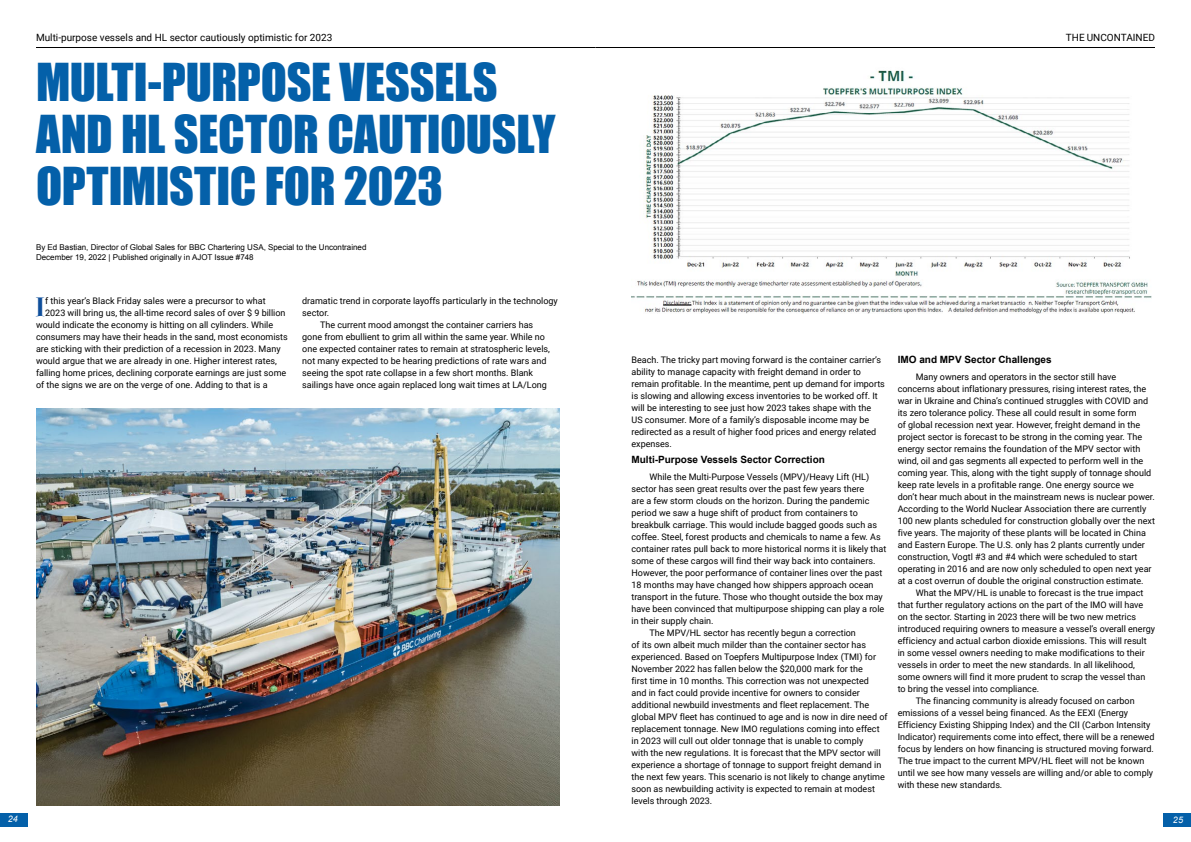
<style>
.page{position:relative;width:1191px;height:842px;background:#fff}
.page>*{position:absolute;margin:0;border:0;box-sizing:border-box;transform-origin:0 0}
.t1{font:48px/52px "Impact";letter-spacing:-.005em;color:#0460a9}
.t2{font:700 26.3px "Bodoni Svty Two ITCTT";color:#0f4f9b}
.t3{font:10px "Roboto";color:#000}
.t4{font:700 10px "Arial";color:#000}
.t5{font:9px/12px "Roboto";color:#000}
.t6{font:italic 9px "Arial";color:#fff}
.t7{font:8px/9.6px "Arial";color:#000}
</style>
<div class="page">
<hr style="left:36px;top:47px;width:559px;height:1px;background:#000">
<hr style="left:595px;top:47px;width:560px;height:1px;background:#000">
<img style="left:36px;top:409px;width:523px;height:397px">
<img style="left:631px;top:70px;width:521px;height:243px">
<div style="left:0;top:813px;width:27px;height:13px;background:#0460a9"></div>
<div style="left:1164px;top:813px;width:27px;height:13px;background:#0460a9"></div>
<p class="t3" style="left:36px;top:30px;width:298px">Multi-purpose vessels and HL sector cautiously optimistic for 2023</p>
<p class="t3" style="left:1066px;top:30px;width:91px">THE UNCONTAINED</p>
<h1 class="t1" style="left:36px;top:55px;width:521px">MULTI-PURPOSE VESSELS<br>AND HL SECTOR CAUTIOUSLY<br>OPTIMISTIC FOR 2023</h1>
<p class="t7" style="left:36px;top:243px;width:332px">By Ed Bastian, Director of Global Sales for BBC Chartering USA, Special to the Uncontrained<br>December 19, 2022 | Published originally in AJOT Issue #748</p>
<h2 class="t2" style="left:36px;top:285px;width:10px">I</h2>
<p class="t5" style="left:45px;top:294px;width:222px">f this year’s Black Friday sales were a precursor to what</p>
<p class="t5" style="left:302px;top:294px;width:257px">dramatic trend in corporate layoffs particularly in the technology</p>
<p class="t5" style="left:302px;top:306px;width:28px">sector.</p>
<p class="t5" style="left:320px;top:318px;width:214px">The current mood amongst the container carriers has</p>
<p class="t5" style="left:302px;top:330px;width:244px">gone from ebullient to grim all within the same year. While no</p>
<p class="t5" style="left:302px;top:342px;width:249px">one expected container rates to remain at stratospheric levels,</p>
<p class="t5" style="left:302px;top:354px;width:246px">not many expected to be hearing predictions of rate wars and</p>
<p class="t5" style="left:302px;top:366px;width:232px">seeing the spot rate collapse in a few short months. Blank</p>
<p class="t5" style="left:302px;top:378px;width:246px">sailings have once again replaced long wait times at LA/Long</p>
<p class="t5" style="left:45px;top:306px;width:242px">2023 will bring us, the all-time record sales of over $ 9 billion</p>
<p class="t5" style="left:36px;top:318px;width:239px">would indicate the economy is hitting on all cylinders. While</p>
<p class="t5" style="left:36px;top:330px;width:253px">consumers may have their heads in the sand, most economists</p>
<p class="t5" style="left:36px;top:342px;width:246px">are sticking with their prediction of a recession in 2023. Many</p>
<p class="t5" style="left:36px;top:354px;width:242px">would argue that we are already in one. Higher interest rates,</p>
<p class="t5" style="left:36px;top:366px;width:252px">falling home prices, declining corporate earnings are just some</p>
<p class="t5" style="left:36px;top:378px;width:233px">of the signs we are on the verge of one. Adding to that is a</p>
<p class="t5" style="left:631px;top:353px;width:255px">Beach. The tricky part moving forward is the container carrier’s ability to manage capacity with freight demand in order to remain profitable. In the meantime, pent up demand for imports is slowing and allowing excess inventories to be worked off. It will be interesting to see just how 2023 takes shape with the<br>US consumer. More of a family’s disposable income may be redirected as a result of higher food prices and energy related expenses.</p>
<p class="t4" style="left:631px;top:453px;width:195px">Multi-Purpose Vessels Sector Correction</p>
<p class="t5" style="left:649px;top:470px;width:221px">While the Multi-Purpose Vessels (MPV)/Heavy Lift (HL)</p>
<p class="t5" style="left:631px;top:482px;width:234px">sector has seen great results over the past few years there</p>
<p class="t5" style="left:631px;top:494px;width:239px">are a few storm clouds on the horizon. During the pandemic</p>
<p class="t5" style="left:631px;top:506px;width:228px">period we saw a huge shift of product from containers to</p>
<p class="t5" style="left:631px;top:518px;width:247px">breakbulk carriage. This would include bagged goods such as</p>
<p class="t5" style="left:631px;top:530px;width:251px">coffee. Steel, forest products and chemicals to name a few. As</p>
<p class="t5" style="left:631px;top:542px;width:256px">container rates pull back to more historical norms it is likely that</p>
<p class="t5" style="left:631px;top:554px;width:245px">some of these cargos will find their way back into containers.</p>
<p class="t5" style="left:631px;top:566px;width:252px">However, the poor performance of container lines over the past</p>
<p class="t5" style="left:631px;top:578px;width:244px">18 months may have changed how shippers approach ocean</p>
<p class="t5" style="left:631px;top:590px;width:253px">transport in the future. Those who thought outside the box may</p>
<p class="t5" style="left:631px;top:602px;width:254px">have been convinced that multipurpose shipping can play a role</p>
<p class="t5" style="left:631px;top:614px;width:83px">in their supply chain.</p>
<p class="t5" style="left:649px;top:626px;width:208px">The MPV/HL sector has recently begun a correction</p>
<p class="t5" style="left:631px;top:638px;width:236px">of its own albeit much milder than the container sector has</p>
<p class="t5" style="left:631px;top:650px;width:246px">experienced. Based on Toepfers Multipurpose Index (TMI) for</p>
<p class="t5" style="left:631px;top:662px;width:233px">November 2022 has fallen below the $20,000 mark for the</p>
<p class="t5" style="left:631px;top:674px;width:239px">first time in 10 months. This correction was not unexpected</p>
<p class="t5" style="left:631px;top:686px;width:230px">and in fact could provide incentive for owners to consider</p>
<p class="t5" style="left:631px;top:698px;width:239px">additional newbuild investments and fleet replacement. The</p>
<p class="t5" style="left:631px;top:710px;width:258px">global MPV fleet has continued to age and is now in dire need of</p>
<p class="t5" style="left:631px;top:722px;width:250px">replacement tonnage. New IMO regulations coming into effect</p>
<p class="t5" style="left:631px;top:734px;width:233px">in 2023 will cull out older tonnage that is unable to comply</p>
<p class="t5" style="left:631px;top:746px;width:251px">with the new regulations. It is forecast that the MPV sector will</p>
<p class="t5" style="left:631px;top:758px;width:251px">experience a shortage of tonnage to support freight demand in</p>
<p class="t5" style="left:631px;top:770px;width:255px">the next few years. This scenario is not likely to change anytime</p>
<p class="t5" style="left:631px;top:782px;width:245px">soon as newbuilding activity is expected to remain at modest</p>
<p class="t5" style="left:631px;top:794px;width:82px">levels through 2023.</p>
<p class="t4" style="left:897px;top:353px;width:155px">IMO and MPV Sector Challenges</p>
<p class="t5" style="left:897px;top:370px;width:259px;text-indent:18px">Many owners and operators in the sector still have concerns about inflationary pressures, rising interest rates, the war in Ukraine and China’s continued struggles with COVID and its zero tolerance policy. These all could result in some form<br>of global recession next year. However, freight demand in the project sector is forecast to be strong in the coming year. The energy sector remains the foundation of the MPV sector with wind, oil and gas segments all expected to perform well in the coming year. This, along with the tight supply of tonnage should keep rate levels in a profitable range. One energy source we don’t hear much about in the mainstream news is nuclear power.<br>According to the World Nuclear Association there are currently 100 new plants scheduled for construction globally over the next five years. The majority of these plants will be located in China and Eastern Europe. The U.S. only has 2 plants currently under construction, Vogtl #3 and #4 which were scheduled to start operating in 2016 and are now only scheduled to open next year at a cost overrun of double the original construction estimate.</p>
<p class="t5" style="left:915px;top:586px;width:229px">What the MPV/HL is unable to forecast is the true impact</p>
<p class="t5" style="left:897px;top:598px;width:247px">that further regulatory actions on the part of the IMO will have</p>
<p class="t5" style="left:897px;top:610px;width:240px">on the sector. Starting in 2023 there will be two new metrics</p>
<p class="t5" style="left:897px;top:622px;width:259px">introduced requiring owners to measure a vessel’s overall energy</p>
<p class="t5" style="left:897px;top:634px;width:250px">efficiency and actual carbon dioxide emissions. This will result</p>
<p class="t5" style="left:897px;top:646px;width:248px">in some vessel owners needing to make modifications to their</p>
<p class="t5" style="left:897px;top:658px;width:239px">vessels in order to meet the new standards. In all likelihood,</p>
<p class="t5" style="left:897px;top:670px;width:249px">some owners will find it more prudent to scrap the vessel than</p>
<p class="t5" style="left:897px;top:682px;width:143px">to bring the vessel into compliance.</p>
<p class="t5" style="left:915px;top:694px;width:220px">The financing community is already focused on carbon</p>
<p class="t5" style="left:897px;top:706px;width:232px">emissions of a vessel being financed. As the EEXI (Energy</p>
<p class="t5" style="left:897px;top:718px;width:254px">Efficiency Existing Shipping Index) and the CII (Carbon Intensity</p>
<p class="t5" style="left:897px;top:730px;width:258px">Indicator) requirements come into effect, there will be a renewed</p>
<p class="t5" style="left:897px;top:742px;width:258px">focus by lenders on how financing is structured moving forward.</p>
<p class="t5" style="left:897px;top:754px;width:248px">The true impact to the current MPV/HL fleet will not be known</p>
<p class="t5" style="left:897px;top:766px;width:257px">until we see how many vessels are willing and/or able to comply</p>
<p class="t5" style="left:897px;top:778px;width:106px">with these new standards.</p>
<p class="t6" style="left:8px;top:813px;width:12px">24</p>
<p class="t6" style="left:1173px;top:814px;width:12px">25</p>
</div>
